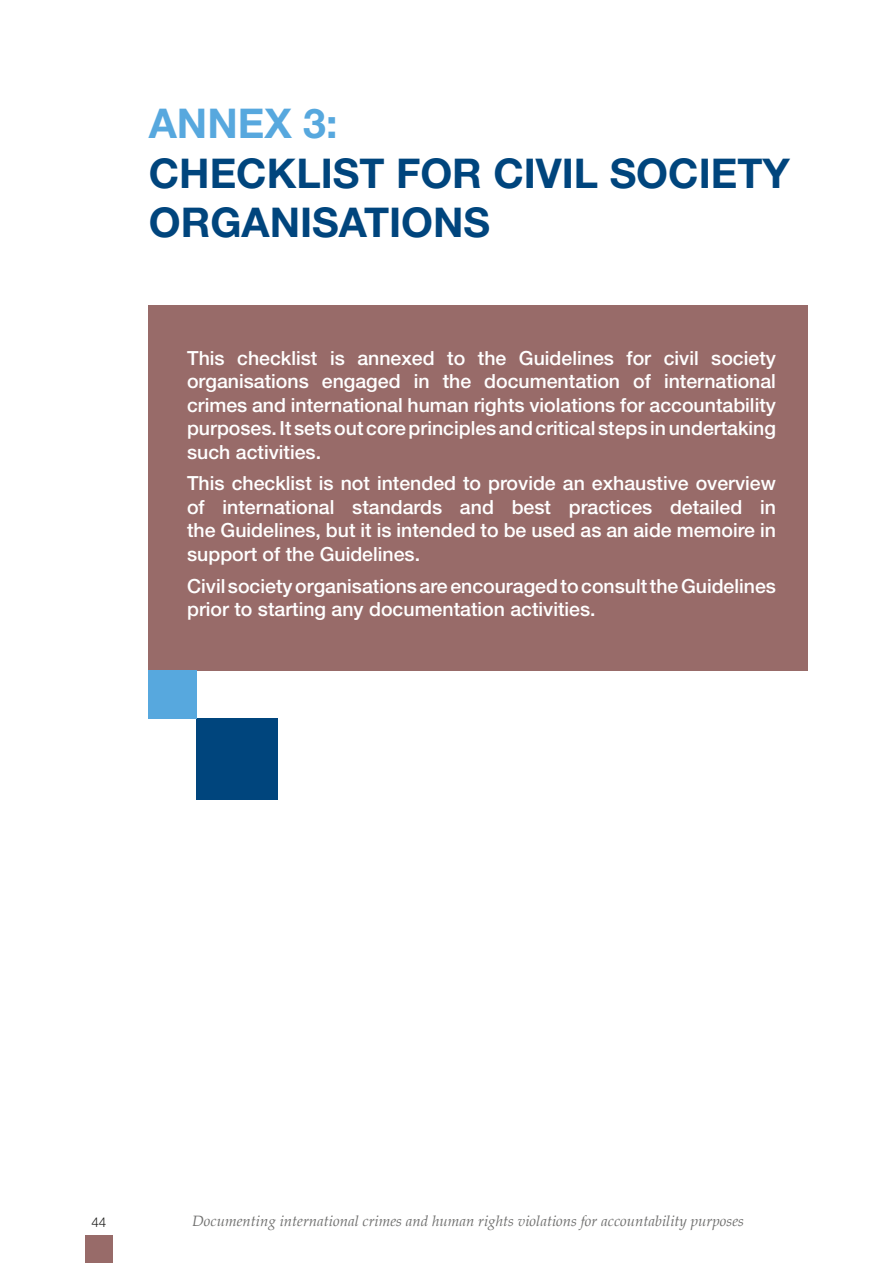
<style>
.page{position:relative;width:893px;height:1263px;background:#fff}
.page>*{position:absolute;margin:0;border:0;box-sizing:border-box;transform-origin:0 0}
.t1{font:700 41.1px/49.3px "Helvetica Neue CE";color:#00457d}
.t2{font:700 41.1px "Helvetica Neue CE";color:#57a8de}
.t3{font:500 19.5px/23.4px "Helvetica Neue CE";color:#fff;text-align:justify}
.t4{font:italic 15px "Palatino";color:#70706f}
.t5{font:300 13.5px "Helvetica Neue CE";color:#1d1d1b}
</style>
<div class="page">
<div style="left:85px;top:1235px;width:28px;height:28px;background:#986b69"></div>
<div style="left:149px;top:305px;width:659px;height:366px;background:#986b69"></div>
<div style="left:197px;top:719px;width:81px;height:81px;background:#00457d"></div>
<div style="left:149px;top:671px;width:48px;height:48px;background:#57a8de"></div>
<h1 class="t2" style="left:149px;top:101px;width:190px">ANNEX 3:</h1>
<h1 class="t1" style="left:149px;top:149px;width:643px">CHECKLIST FOR CIVIL SOCIETY<br>ORGANISATIONS</h1>
<p class="t3" style="left:187px;top:347px;width:590px">This checklist is annexed to the Guidelines for civil society organisations engaged in the documentation of international crimes and international human rights violations for accountability purposes.It setsoutcoreprinciplesandcritical steps inundertaking such activities.</p>
<p class="t3" style="left:187px;top:472px;width:590px">This checklist is not intended to provide an exhaustive overview of international standards and best practices detailed in the Guidelines, but it is intended to be used as an aide memoire in support of the Guidelines.</p>
<p class="t3" style="left:187px;top:574px;width:590px">Civil societyorganisationsareencouragedtoconsulttheGuidelines prior to starting any documentation activities.</p>
<p class="t5" style="left:91px;top:1215px;width:17px">44</p>
<p class="t4" style="left:192px;top:1209px;width:553px">Documenting international crimes and human rights violations for accountability purposes</p>
</div>
